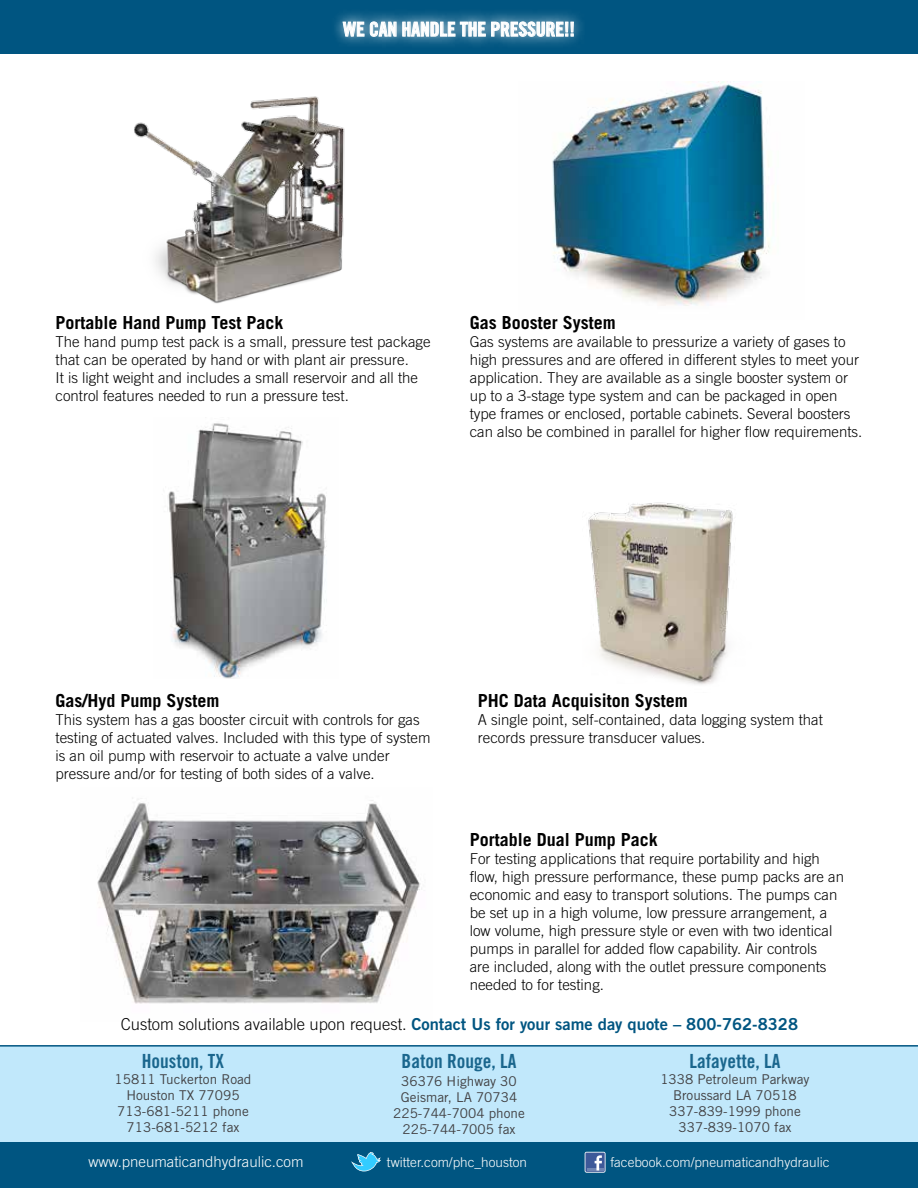
<style>
.page{position:relative;width:918px;height:1188px;background:#fff}
.page>*{position:absolute;margin:0;border:0;box-sizing:border-box;transform-origin:0 0}
.t1{font:19.5px "Trade Gothic Bold Cond Twenty";color:#1a668d}
.t2{font:19.5px "Trade Gothic Bold Cond Twenty";color:#fff}
.t3{font:700 18px "Trade Gothic";color:#000}
.t4{font:16.5px "Trade Gothic Bold Two";color:#005581}
.t5{font:300 15px/18px "Trade Gothic";color:#000}
.t6{font:300 15px "Trade Gothic";color:#fff}
.t7{font:13.5px/16.2px "Trade Gothic";color:#414042;text-align:center}
.t8{font:300 13.5px "Trade Gothic";color:#fff}
.s1{font-family:"Trade Gothic";font-weight:300;color:#000}
</style>
<div class="page">
<div style="left:0;top:1046px;width:918px;height:108px;background:#c1e8fb"></div>
<div style="left:0;top:0;width:918px;height:54px;background:#005581"></div>
<hr style="left:0;top:1045px;width:918px;height:2px;background:#005581">
<div style="left:0;top:1142px;width:918px;height:46px;background:#005581"></div>
<svg style="left:351px;top:1152px;width:30px;height:19px"></svg>
<svg style="left:585px;top:1152px;width:21px;height:21px"></svg>
<svg style="left:335px;top:13px;width:247px;height:32px"></svg>
<svg style="left:343px;top:22px;width:21px;height:15px"></svg>
<svg style="left:370px;top:20px;width:26px;height:17px"></svg>
<svg style="left:402px;top:20px;width:172px;height:17px;background:#93b6c9"></svg>
<img style="left:134px;top:96px;width:211px;height:208px">
<img style="left:552px;top:82px;width:218px;height:224px">
<img style="left:168px;top:423px;width:159px;height:255px">
<img style="left:97px;top:798px;width:325px;height:206px">
<img style="left:588px;top:502px;width:145px;height:183px">
<h1 class="t2" style="left:343px;top:17px;width:233px">WE CAN HANDLE THE PRESSURE!!</h1>
<p class="t3" style="left:56px;top:312px;width:230px">Portable Hand Pump Test Pack</p>
<p class="t5" style="left:56px;top:333px;width:377px">The hand pump test pack is a small, pressure test package that can be operated by hand or with plant air pressure.<br>It is light weight and includes a small reservoir and all the control features needed to run a pressure test.</p>
<p class="t3" style="left:470px;top:312px;width:147px">Gas Booster System</p>
<p class="t5" style="left:470px;top:333px;width:394px">Gas systems are available to pressurize a variety of gases to high pressures and are offered in different styles to meet your application. They are available as a single booster system or up to a 3-stage type system and can be packaged in open type frames or enclosed, portable cabinets. Several boosters can also be combined in parallel for higher flow requirements.</p>
<p class="t3" style="left:56px;top:690px;width:165px">Gas/Hyd Pump System</p>
<p class="t5" style="left:56px;top:710px;width:377px">This system has a gas booster circuit with controls for gas testing of actuated valves. Included with this type of system is an oil pump with reservoir to actuate a valve under pressure and/or for testing of both sides of a valve.</p>
<p class="t3" style="left:478px;top:690px;width:212px">PHC Data Acquisiton System</p>
<p class="t5" style="left:478px;top:710px;width:347px">A single point, self-contained, data logging system that records pressure transducer values.</p>
<p class="t3" style="left:470px;top:829px;width:190px">Portable Dual Pump Pack</p>
<p class="t5" style="left:470px;top:850px;width:376px">For testing applications that require portability and high flow, high pressure performance, these pump packs are an economic and easy to transport solutions. The pumps can be set up in a high volume, low pressure arrangement, a low volume, high pressure style or even with two identical pumps in parallel for added flow capability. Air controls<br>are included, along with the outlet pressure components needed to for testing.</p>
<p class="t4" style="left:121px;top:1013px;width:679px"><span class="s1">Custom solutions available upon request.</span> Contact Us for your same day quote – 800-762-8328</p>
<h1 class="t1" style="left:142px;top:1049px;width:84px">Houston, TX</h1>
<p class="t7" style="left:115px;top:1071px;width:138px">15811 Tuckerton Road<br>Houston TX 77095<br>713-681-5211 phone<br>713-681-5212 fax</p>
<h1 class="t1" style="left:402px;top:1049px;width:116px">Baton Rouge, LA</h1>
<p class="t7" style="left:393px;top:1073px;width:133px">36376 Highway 30<br>Geismar, LA 70734<br>225-744-7004 phone<br>225-744-7005 fax</p>
<h1 class="t1" style="left:690px;top:1049px;width:92px">Lafayette, LA</h1>
<p class="t7" style="left:660px;top:1071px;width:151px">1338 Petroleum Parkway<br>Broussard LA 70518<br>337-839-1999 phone<br>337-839-1070 fax</p>
<p class="t6" style="left:89px;top:1152px;width:217px">www.pneumaticandhydraulic.com</p>
<p class="t8" style="left:387px;top:1154px;width:142px">twitter.com/phc_houston</p>
<p class="t8" style="left:610px;top:1154px;width:221px">facebook.com/pneumaticandhydraulic</p>
</div>
